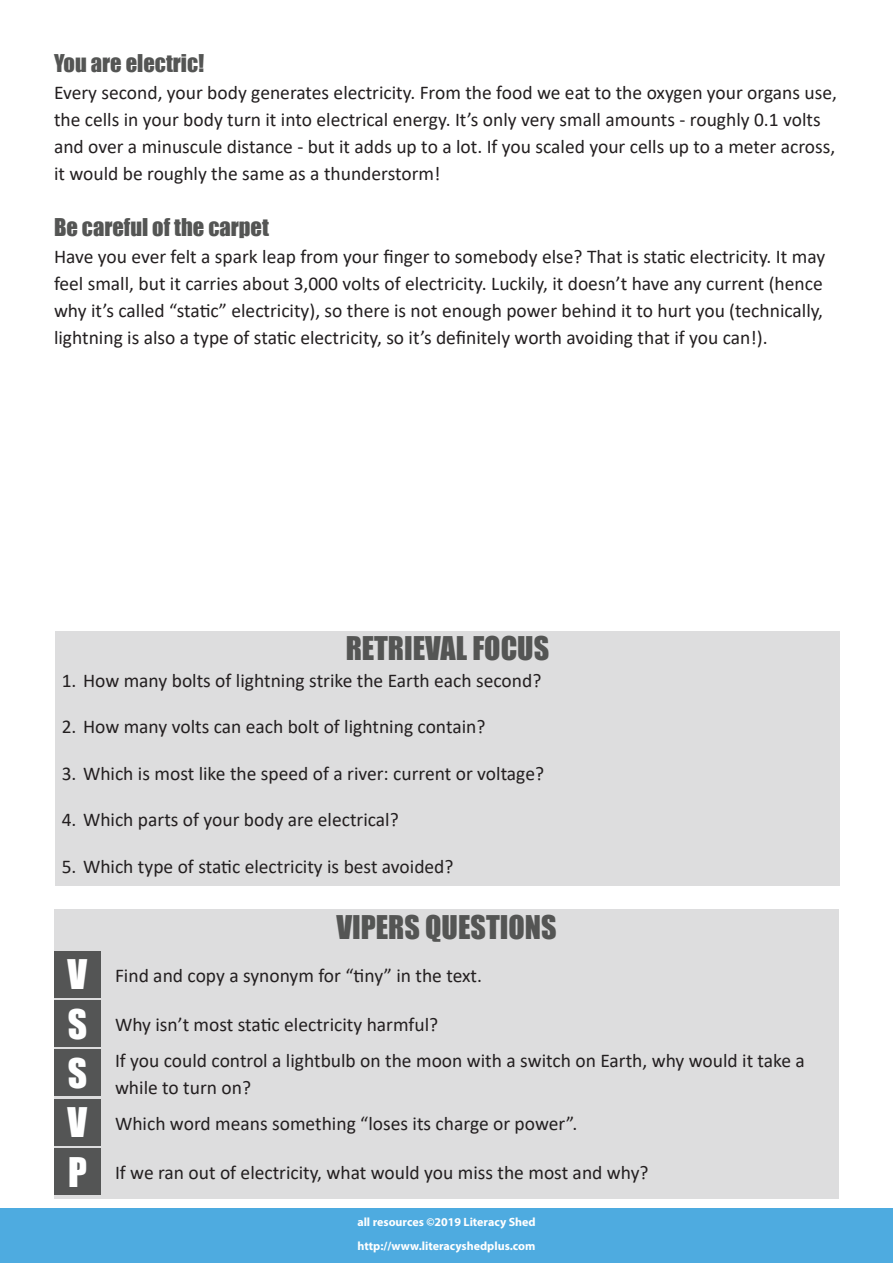
<style>
.page{position:relative;width:893px;height:1263px;background:#fff}
.page>*{position:absolute;margin:0;border:0;box-sizing:border-box;transform-origin:0 0}
.t1{font:37.5px "Impact";color:#fff}
.t2{font:30px "Impact";color:#545554}
.t3{font:22.5px "Impact";color:#545554}
.t4{font:19.5px/27px "Calibri";color:#231f20}
.t5{font:700 12px/24px "Myriad Pro";color:#fff}
.s1{font-family:"Impact";font-size:37.5px;color:#fff}
</style>
<div class="page">
<div style="left:0;top:1209px;width:893px;height:54px;background:#4eabe0"></div>
<div style="left:55px;top:631px;width:785px;height:255px;background:#ddddde"></div>
<div style="left:54px;top:909px;width:785px;height:289px;background:#ddddde"></div>
<div style="left:54px;top:951px;width:47px;height:47px;background:#545555"></div>
<div style="left:54px;top:1000px;width:47px;height:47px;background:#545555"></div>
<div style="left:54px;top:1049px;width:47px;height:47px;background:#545555"></div>
<div style="left:54px;top:1099px;width:47px;height:47px;background:#545555"></div>
<div style="left:54px;top:1148px;width:47px;height:47px;background:#545555"></div>
<p class="t3" style="left:54px;top:46px;width:152px">You are electric!</p>
<p class="t4" style="left:54px;top:78px;width:784px">Every second, your body generates electricity. From the food we eat to the oxygen your organs use, the cells in your body turn it into electrical energy. It’s only very small amounts - roughly 0.1 volts and over a minuscule distance - but it adds up to a lot. If you scaled your cells up to a meter across, it would be roughly the same as a thunderstorm!</p>
<p class="t3" style="left:54px;top:210px;width:216px">Be careful of the carpet</p>
<p class="t4" style="left:54px;top:242px;width:773px">Have you ever felt a spark leap from your finger to somebody else? That is static electricity. It may feel small, but it carries about 3,000 volts of electricity. Luckily, it doesn’t have any current (hence why it’s called “static” electricity), so there is not enough power behind it to hurt you (technically, lightning is also a type of static electricity, so it’s definitely worth avoiding that if you can!).</p>
<h2 class="t2" style="left:346px;top:625px;width:205px">RETRIEVAL FOCUS</h2>
<p class="t4" style="left:62px;top:666px;width:481px">1. How many bolts of lightning strike the Earth each second?</p>
<p class="t4" style="left:62px;top:712px;width:425px">2. How many volts can each bolt of lightning contain?</p>
<p class="t4" style="left:62px;top:759px;width:484px">3. Which is most like the speed of a river: current or voltage?</p>
<p class="t4" style="left:62px;top:805px;width:338px">4. Which parts of your body are electrical?</p>
<p class="t4" style="left:62px;top:852px;width:393px">5. Which type of static electricity is best avoided?</p>
<h2 class="t2" style="left:336px;top:904px;width:222px">VIPERS QUESTIONS</h2>
<p class="t4" style="left:68px;top:962px;width:416px"><span class="s1">V</span> Find and copy a synonym for “tiny” in the text.</p>
<p class="t4" style="left:68px;top:1011px;width:372px"><span class="s1">S</span> Why isn’t most static electricity harmful?</p>
<h1 class="t1" style="left:68px;top:1044px;width:21px">S</h1>
<p class="t4" style="left:115px;top:1046px;width:691px">If you could control a lightbulb on the moon with a switch on Earth, why would it take a while to turn on?</p>
<p class="t4" style="left:68px;top:1109px;width:511px"><span class="s1">V</span> Which word means something “loses its charge or power”.</p>
<p class="t4" style="left:68px;top:1159px;width:582px"><span class="s1">P</span> If we ran out of electricity, what would you miss the most and why?</p>
<p class="t5" style="left:357px;top:1209px;width:180px">all resources ©2019 Literacy Shed http://www.literacyshedplus.com</p>
</div>
